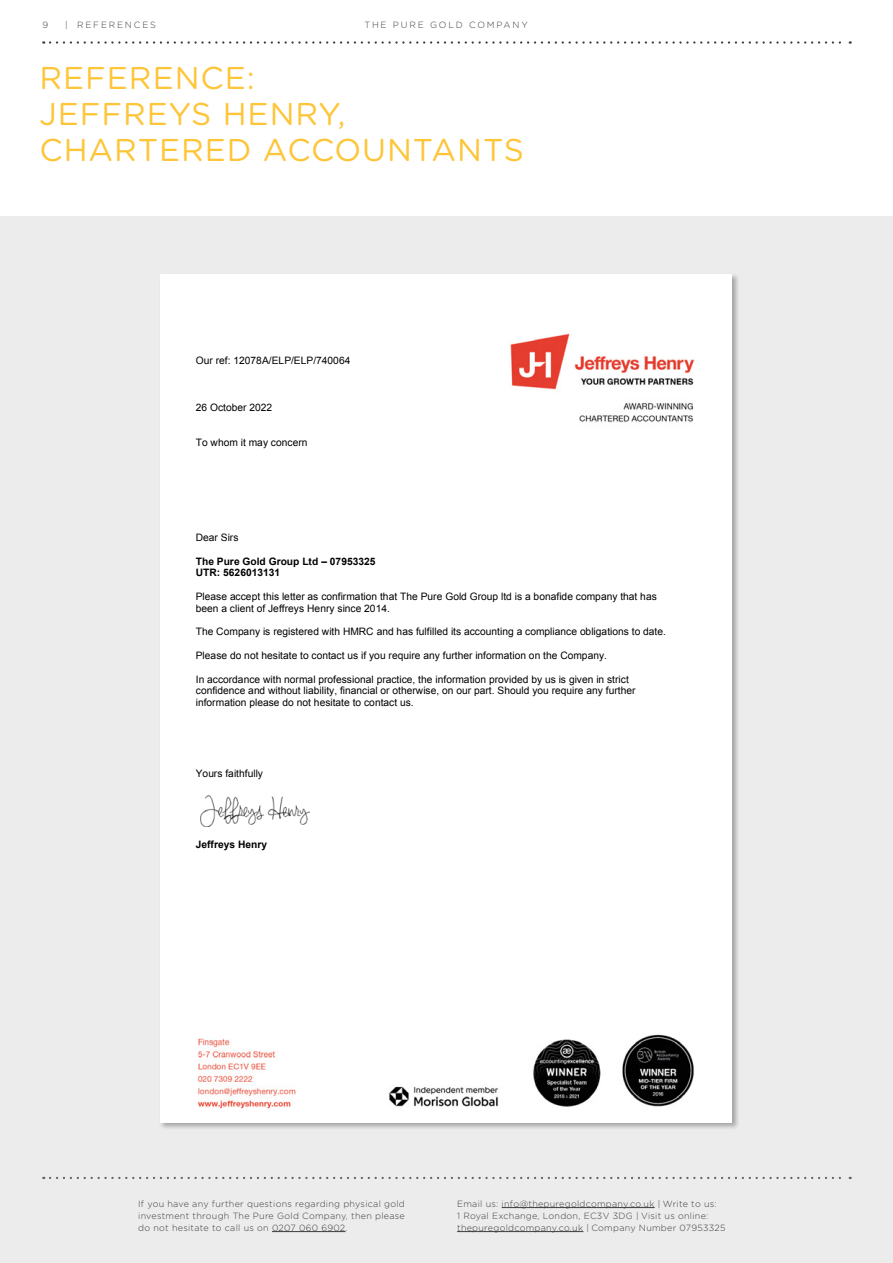
<style>
.page{position:relative;width:893px;height:1263px;background:#fff}
.page>*{position:absolute;margin:0;border:0;box-sizing:border-box;transform-origin:0 0}
.t1{font:31.5px/36px "Gotham Rounded";letter-spacing:.03em;color:#fdc537}
.t2{font:10.2px/11.9px "Arial";color:#000}
.t3{font:700 10.2px/11.9px "Arial";color:#000}
.t4{font:300 9px/12px "Gotham Rounded";letter-spacing:.03em;color:#3c3c3b;text-align:justify}
.t5{font:300 9px "Gotham Rounded";letter-spacing:.2em;color:#3c3c3b}
</style>
<div class="page">
<svg style="left:50px;top:41px;width:801px;height:3px"></svg>
<div style="left:1px;top:217px;width:892px;height:1046px;background:#ececec"></div>
<hr style="left:272px;top:1231px;width:74px;height:1px;background:#3c3c3b">
<hr style="left:502px;top:1207px;width:153px;height:1px;background:#3c3c3b">
<hr style="left:457px;top:1231px;width:126px;height:1px;background:#3c3c3b">
<svg style="left:50px;top:1177px;width:801px;height:2px"></svg>
<div style="left:159px;top:273px;width:581px;height:857px;background:#000;opacity:.3"></div>
<div style="left:160px;top:274px;width:572px;height:849px;background:#fff"></div>
<img style="left:200px;top:794px;width:109px;height:33px">
<p class="t4" style="left:43px;top:19px;width:7px">9</p>
<p class="t5" style="left:65px;top:19px;width:92px">| REFERENCES</p>
<p class="t5" style="left:364px;top:19px;width:165px">THE PURE GOLD COMPANY</p>
<h1 class="t1" style="left:40px;top:58px;width:486px">REFERENCE:<br>JEFFREYS HENRY,<br>CHARTERED ACCOUNTANTS</h1>
<p class="t2" style="left:196px;top:354px;width:156px">Our ref: 12078A/ELP/ELP/740064</p>
<p class="t2" style="left:196px;top:401px;width:78px">26 October 2022</p>
<p class="t2" style="left:196px;top:437px;width:113px">To whom it may concern</p>
<p class="t2" style="left:196px;top:531px;width:44px">Dear Sirs</p>
<p class="t3" style="left:196px;top:555px;width:181px">The Pure Gold Group Ltd – 07953325<br>UTR: 5626013131</p>
<p class="t2" style="left:196px;top:590px;width:462px">Please accept this letter as confirmation that The Pure Gold Group ltd is a bonafide company that has been a client of Jeffreys Henry since 2014.</p>
<p class="t2" style="left:196px;top:626px;width:472px">The Company is registered with HMRC and has fulfilled its accounting a compliance obligations to date.</p>
<p class="t2" style="left:196px;top:649px;width:413px">Please do not hesitate to contact us if you require any further information on the Company.</p>
<p class="t2" style="left:196px;top:673px;width:441px">In accordance with normal professional practice, the information provided by us is given in strict confidence and without liability, financial or otherwise, on our part. Should you require any further information please do not hesitate to contact us.</p>
<p class="t2" style="left:196px;top:768px;width:69px">Yours faithfully</p>
<p class="t3" style="left:196px;top:839px;width:73px">Jeffreys Henry</p>
<p class="t4" style="left:138px;top:1197px;width:268px">If you have any further questions regarding physical gold investment through The Pure Gold Company, then please do not hesitate to call us on 0207 060 6902.</p>
<p class="t4" style="left:457px;top:1197px;width:270px;text-align:left">Email us: info@thepuregoldcompany.co.uk | Write to us:<br>1 Royal Exchange, London, EC3V 3DG | Visit us online: thepuregoldcompany.co.uk | Company Number 07953325</p>
</div>
